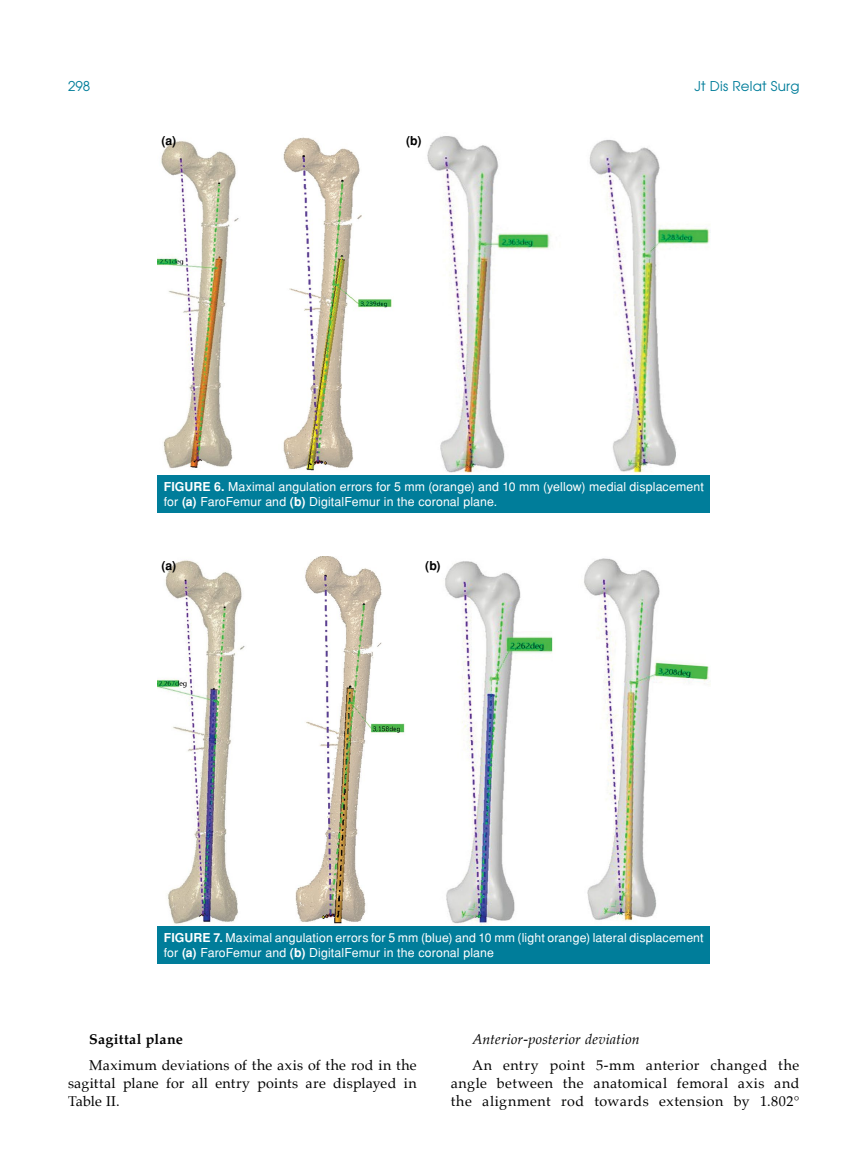
<style>
.page{position:relative;width:859px;height:1170px;background:#fff}
.page>*{position:absolute;margin:0;border:0;box-sizing:border-box;transform-origin:0 0}
.t1{font:14.25px/18px "Palatino";letter-spacing:.025em;color:#000;text-align:justify}
.t2{font:italic 14.25px "Palatino";letter-spacing:.015em;color:#000}
.t3{font:700 14.25px "Palatino";letter-spacing:.02em;color:#000}
.t4{font:13.5px "Avant Garde Tr";letter-spacing:.015em;color:#007d9a}
.t5{font:12.3px/15.3px "Helvetica Normal Tr";letter-spacing:.01em;color:#fff}
.t6{font:700 12.3px "Helvetica Tr";color:#000}
.s1{font-family:"Helvetica Tr";font-weight:700}
</style>
<div class="page">
<img style="left:157px;top:136px;width:553px;height:337px">
<div style="left:157px;top:475px;width:553px;height:37px;background:#007d9a"></div>
<img style="left:157px;top:556px;width:552px;height:370px">
<div style="left:157px;top:926px;width:553px;height:37px;background:#007d9a"></div>
<p class="t4" style="left:68px;top:77px;width:24px">298</p>
<p class="t4" style="left:694px;top:77px;width:106px">Jt Dis Relat Surg</p>
<p class="t6" style="left:162px;top:133px;width:16px">(a)</p>
<p class="t6" style="left:406px;top:133px;width:17px">(b)</p>
<p class="t5" style="left:164px;top:478px;width:542px"><span class="s1">FIGURE 6.</span> Maximal angulation errors for 5 mm (orange) and 10 mm (yellow) medial displacement for <span class="s1">(a)</span> FaroFemur and <span class="s1">(b)</span> DigitalFemur in the coronal plane.</p>
<p class="t6" style="left:162px;top:557px;width:16px">(a)</p>
<p class="t6" style="left:425px;top:557px;width:17px">(b)</p>
<p class="t5" style="left:164px;top:929px;width:541px"><span class="s1">FIGURE 7.</span> Maximal angulation errors for 5 mm (blue) and 10 mm (light orange) lateral displacement for <span class="s1">(a)</span> FaroFemur and <span class="s1">(b)</span> DigitalFemur in the coronal plane</p>
<p class="t3" style="left:89px;top:1026px;width:95px">Sagittal plane</p>
<p class="t1" style="left:68px;top:1056px;width:350px;text-indent:21px">Maximum deviations of the axis of the rod in the sagittal plane for all entry points are displayed in Table II.</p>
<p class="t2" style="left:472px;top:1026px;width:169px">Anterior-posterior deviation</p>
<p class="t1" style="left:451px;top:1056px;width:350px;text-indent:21px">An entry point 5-mm anterior changed the angle between the anatomical femoral axis and the alignment rod towards extension by 1.802°</p>
</div>
